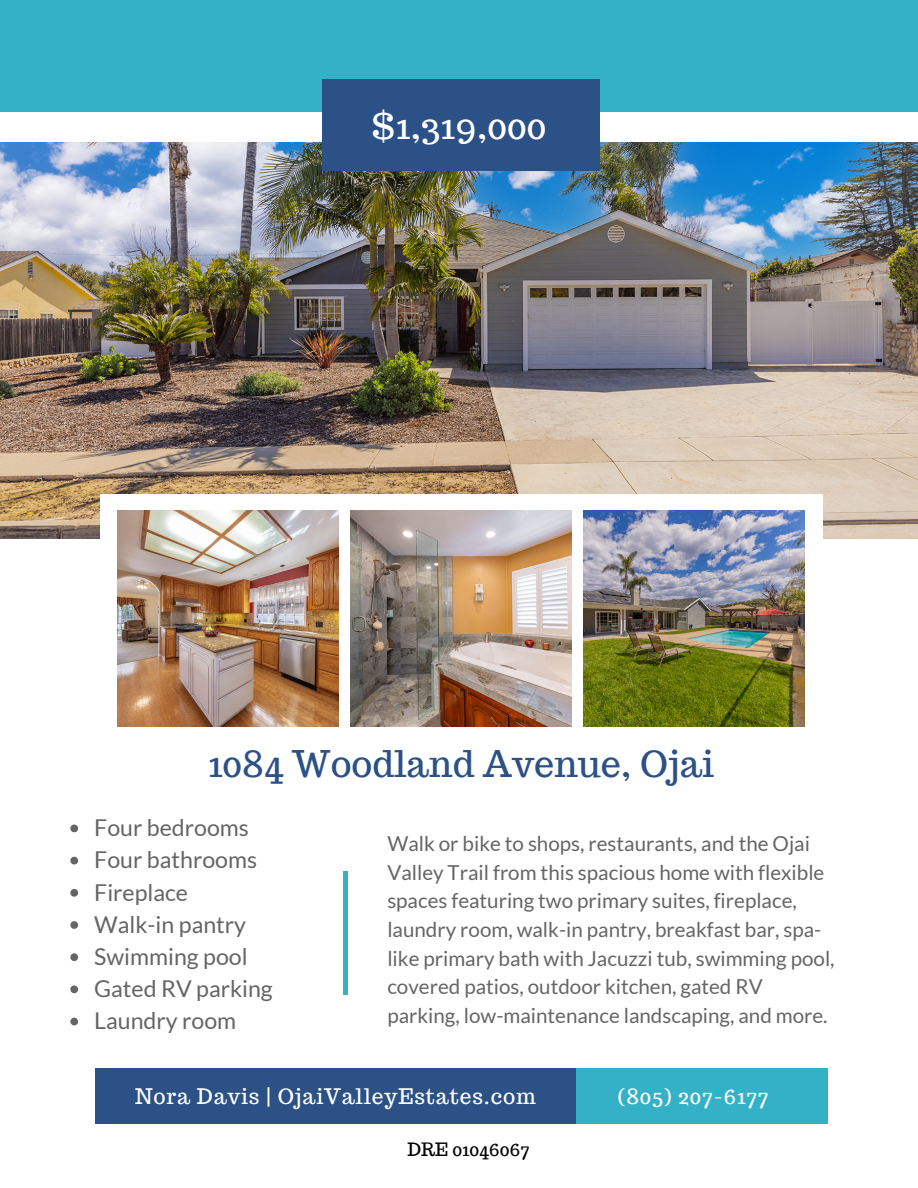
<style>
.page{position:relative;width:918px;height:1188px;background:#fff}
.page>*{position:absolute;margin:0;border:0;box-sizing:border-box;transform-origin:0 0}
.t1{font:36px "Trocchi";color:#2b5187}
.t2{font:36px "Trocchi";color:#fff}
.t3{font:23.1px "Lato";color:#656565}
.t4{font:21px "Trocchi";letter-spacing:.04em;color:#fff}
.t5{font:20.55px/28.7px "Lato";color:#656565}
.t6{font:18px "Trocchi";color:#000}
</style>
<div class="page">
<img style="left:1px;top:142px;width:917px;height:397px">
<div style="left:0;top:0;width:918px;height:112px;background:#34b1c7"></div>
<svg style="left:70px;top:825px;width:8px;height:7px"></svg>
<svg style="left:70px;top:857px;width:8px;height:7px"></svg>
<svg style="left:70px;top:889px;width:8px;height:8px"></svg>
<svg style="left:70px;top:921px;width:8px;height:8px"></svg>
<svg style="left:70px;top:953px;width:8px;height:8px"></svg>
<svg style="left:70px;top:986px;width:8px;height:7px"></svg>
<svg style="left:70px;top:1018px;width:8px;height:7px"></svg>
<div style="left:95px;top:1069px;width:506px;height:55px;background:#2b5187"></div>
<div style="left:576px;top:1069px;width:252px;height:55px;background:#34b1c7"></div>
<div style="left:322px;top:80px;width:278px;height:91px;background:#2b5187"></div>
<hr style="left:344px;top:871px;width:4px;height:124px;background:#34b1c7">
<div style="left:100px;top:494px;width:722px;height:248px;background:#fff"></div>
<img style="left:117px;top:510px;width:222px;height:216px">
<img style="left:350px;top:510px;width:222px;height:216px">
<img style="left:583px;top:510px;width:222px;height:216px">
<h2 class="t2" style="left:371px;top:102px;width:176px">$1,319,000</h2>
<h1 class="t1" style="left:208px;top:741px;width:507px">1084 Woodland Avenue, Ojai</h1>
<h1 class="t3" style="left:94px;top:813px;width:156px">Four bedrooms</h1>
<p class="t3" style="left:94px;top:846px;width:164px">Four bathrooms</p>
<p class="t3" style="left:94px;top:878px;width:95px">Fireplace</p>
<p class="t3" style="left:94px;top:910px;width:153px">Walk-in pantry</p>
<p class="t3" style="left:94px;top:942px;width:155px">Swimming pool</p>
<p class="t3" style="left:94px;top:974px;width:180px">Gated RV parking</p>
<p class="t3" style="left:94px;top:1007px;width:143px">Laundry room</p>
<h2 class="t5" style="left:387px;top:829px;width:449px">Walk or bike to shops, restaurants, and the Ojai Valley Trail from this spacious home with flexible spaces featuring two primary suites, fireplace, laundry room, walk-in pantry, breakfast bar, spa&shy;like primary bath with Jacuzzi tub, swimming pool, covered patios, outdoor kitchen, gated RV parking, low-maintenance landscaping, and more.</h2>
<h3 class="t4" style="left:135px;top:1083px;width:402px">Nora Davis | OjaiValleyEstates.com</h3>
<h2 class="t4" style="left:618px;top:1083px;width:152px">(805) 207-6177</h2>
<p class="t6" style="left:408px;top:1137px;width:124px">DRE 01046067</p>
</div>
